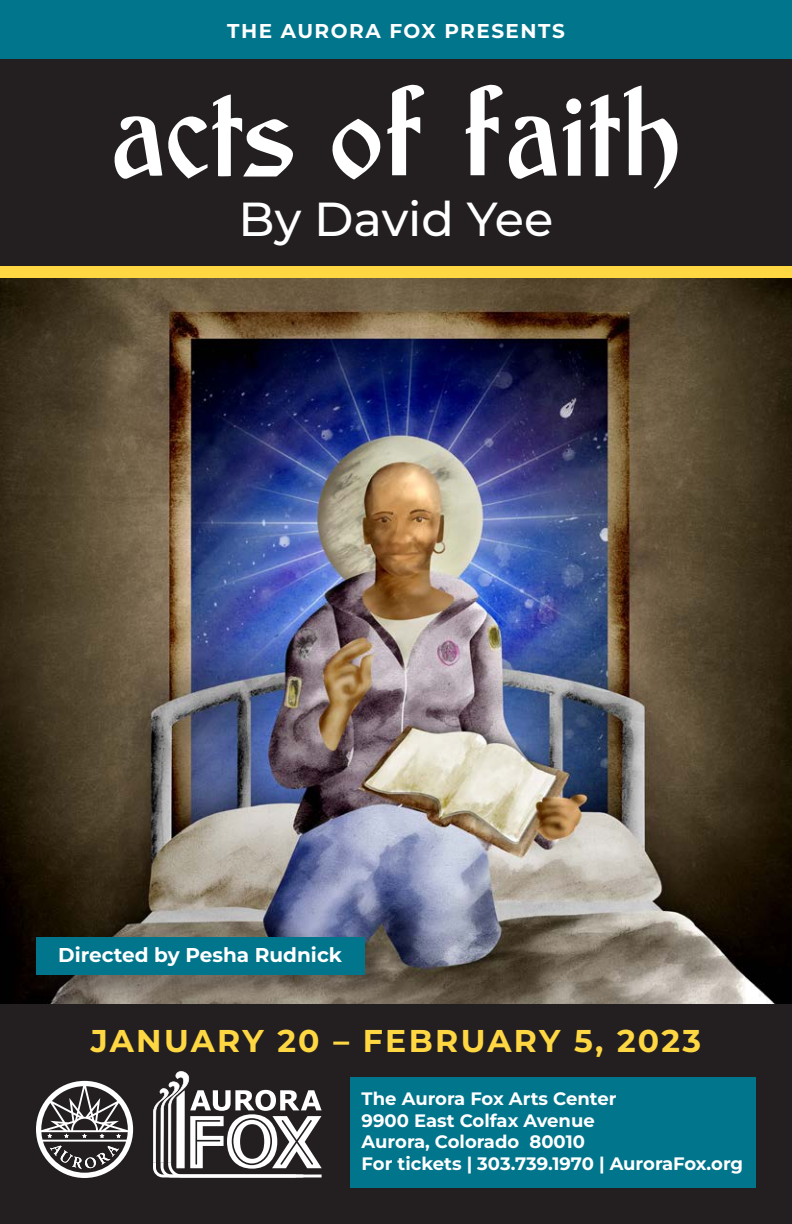
<style>
.page{position:relative;width:792px;height:1224px;background:#fff}
.page>*{position:absolute;margin:0;border:0;box-sizing:border-box;transform-origin:0 0}
.Title_Elements{font:500 47.6px "Montserrat";color:#fff}
.Title_Elements-2{font:700 31.6px "Montserrat";letter-spacing:.075em;color:#ffd743}
.Title_Elements-3{font:700 20px "Montserrat";letter-spacing:.005em;color:#fff}
.Title_Elements-4{font:700 20px "Montserrat";letter-spacing:.075em;color:#fff}
.Title_Elements-5{font:700 18px "Montserrat";color:#fff}
</style>
<div class="page">
<div style="left:0;top:1004px;width:792px;height:220px;background:#231f20"></div>
<img style="left:0;top:278px;width:792px;height:726px">
<div style="left:0;top:0;width:792px;height:272px;background:#231f20"></div>
<svg style="left:387px;top:85px;width:37px;height:90px"></svg>
<svg style="left:466px;top:85px;width:91px;height:94px"></svg>
<svg style="left:332px;top:119px;width:49px;height:61px"></svg>
<svg style="left:590px;top:86px;width:87px;height:102px"></svg>
<svg style="left:115px;top:94px;width:178px;height:85px"></svg>
<svg style="left:563px;top:120px;width:18px;height:56px"></svg>
<div style="left:566px;top:98px;width:15px;height:16px;background:#fff;border-radius:50%"></div>
<svg style="left:36px;top:1081px;width:97px;height:97px"></svg>
<svg style="left:153px;top:1071px;width:169px;height:106px"></svg>
<div style="left:0;top:0;width:792px;height:58px;background:#00758c"></div>
<div style="left:351px;top:1078px;width:405px;height:110px;background:#00758c"></div>
<div style="left:0;top:266px;width:792px;height:12px;background:#ffd743"></div>
<div style="left:39px;top:940px;width:350px;height:59px;background:#231f20;opacity:.2"></div>
<div style="left:36px;top:937px;width:328px;height:38px;background:#00758c"></div>
<p class="Title_Elements-4" style="left:227px;top:17px;width:339px">THE AURORA FOX PRESENTS</p>
<p class="Title_Elements" style="left:239px;top:187px;width:316px">By David Yee</p>
<p class="Title_Elements-3" style="left:58px;top:942px;width:285px">Directed by Pesha Rudnick</p>
<p class="Title_Elements-2" style="left:91px;top:1020px;width:612px">JANUARY 20 – FEBRUARY 5, 2023</p>
<p class="Title_Elements-5" style="left:362px;top:1087px;width:256px">The Aurora Fox Arts Center</p>
<p class="Title_Elements-5" style="left:362px;top:1108px;width:235px">9900 East Colfax Avenue</p>
<p class="Title_Elements-5" style="left:362px;top:1130px;width:225px">Aurora, Colorado 80010</p>
<p class="Title_Elements-5" style="left:362px;top:1152px;width:383px">For tickets | 303.739.1970 | AuroraFox.org</p>
</div>
